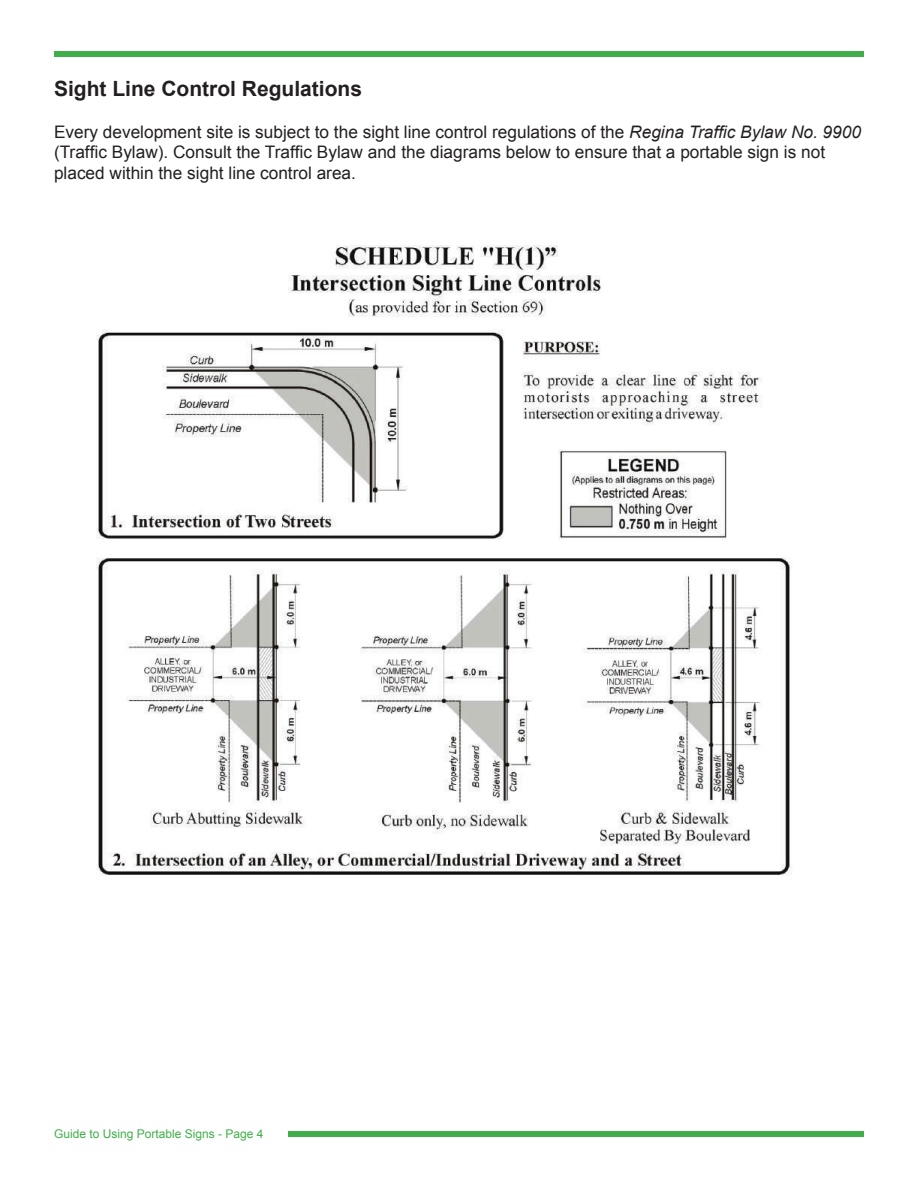
<style>
.page{position:relative;width:918px;height:1188px;background:#fff}
.page>*{position:absolute;margin:0;border:0;box-sizing:border-box;transform-origin:0 0}
.t1{font:700 21px "Arial";color:#231f20}
.t2{font:17.25px/20.7px "Arial";color:#231f20}
.t3{font:12px "Arial";color:#40ae49}
.s1{font-style:italic}
</style>
<div class="page">
<div style="left:54px;top:51px;width:810px;height:6px;background:#40ae49"></div>
<div style="left:54px;top:1131px;width:810px;height:6px;background:#40ae49"></div>
<div style="left:54px;top:1117px;width:233px;height:33px;background:#fff"></div>
<img style="left:96px;top:245px;width:697px;height:631px">
<p class="t1" style="left:54px;top:75px;width:310px">Sight Line Control Regulations</p>
<p class="t2" style="left:54px;top:121px;width:809px">Every development site is subject to the sight line control regulations of the <span class="s1">Regina Traffic Bylaw No. 9900 </span>(Traffic Bylaw). Consult the Traffic Bylaw and the diagrams below to ensure that a portable sign is not placed within the sight line control area.</p>
<p class="t3" style="left:54px;top:1126px;width:211px">Guide to Using Portable Signs - Page 4</p>
</div>
